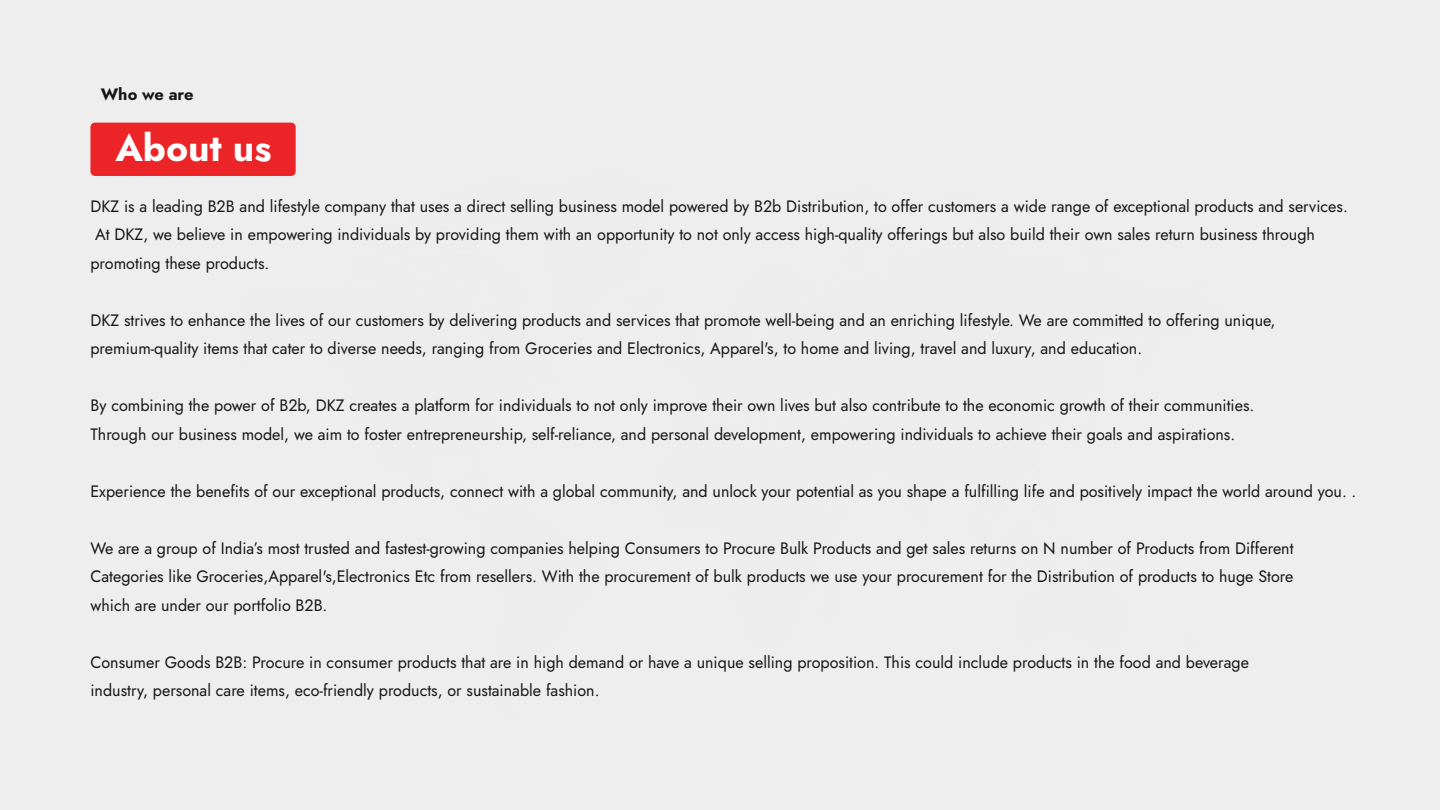
<style>
.page{position:relative;width:1440px;height:810px;background:#eee}
.page>*{position:absolute;margin:0;border:0;box-sizing:border-box;transform-origin:0 0}
.t1{font:700 37.5px "Jost";color:#fff}
.t2{font:16.5px/28.5px "Jost";color:#161616}
.t3{font:700 16.5px "Jost";letter-spacing:-.005em;color:#161616}
</style>
<div class="page">
<div style="left:90px;top:123px;width:206px;height:53px;background:#eb2427;border-radius:4px"></div>
<p class="t3" style="left:101px;top:83px;width:94px">Who we are</p>
<h1 class="t1" style="left:115px;top:122px;width:158px">About us</h1>
<p class="t2" style="left:90px;top:192px;width:1259px">DKZ is a leading B2B and lifestyle company that uses a direct selling business model powered by B2b Distribution, to offer customers a wide range of exceptional products and services.<br>At DKZ, we believe in empowering individuals by providing them with an opportunity to not only access high-quality offerings but also build their own sales return business through promoting these products.</p>
<p class="t2" style="left:90px;top:306px;width:1187px">DKZ strives to enhance the lives of our customers by delivering products and services that promote well-being and an enriching lifestyle. We are committed to offering unique, premium-quality items that cater to diverse needs, ranging from Groceries and Electronics, Apparel's, to home and living, travel and luxury, and education.</p>
<p class="t2" style="left:90px;top:392px;width:1165px">By combining the power of B2b, DKZ creates a platform for individuals to not only improve their own lives but also contribute to the economic growth of their communities.<br>Through our business model, we aim to foster entrepreneurship, self-reliance, and personal development, empowering individuals to achieve their goals and aspirations.</p>
<p class="t2" style="left:90px;top:477px;width:1268px">Experience the benefits of our exceptional products, connect with a global community, and unlock your potential as you shape a fulfilling life and positively impact the world around you. .</p>
<p class="t2" style="left:90px;top:534px;width:1205px;text-align:justify">We are a group of India’s most trusted and fastest-growing companies helping Consumers to Procure Bulk Products and get sales returns on N number of Products from Different Categories like Groceries,Apparel's,Electronics Etc from resellers. With the procurement of bulk products we use your procurement for the Distribution of products to huge Store which are under our portfolio B2B.</p>
<p class="t2" style="left:90px;top:648px;width:1160px">Consumer Goods B2B: Procure in consumer products that are in high demand or have a unique selling proposition. This could include products in the food and beverage industry, personal care items, eco-friendly products, or sustainable fashion.</p>
</div>
